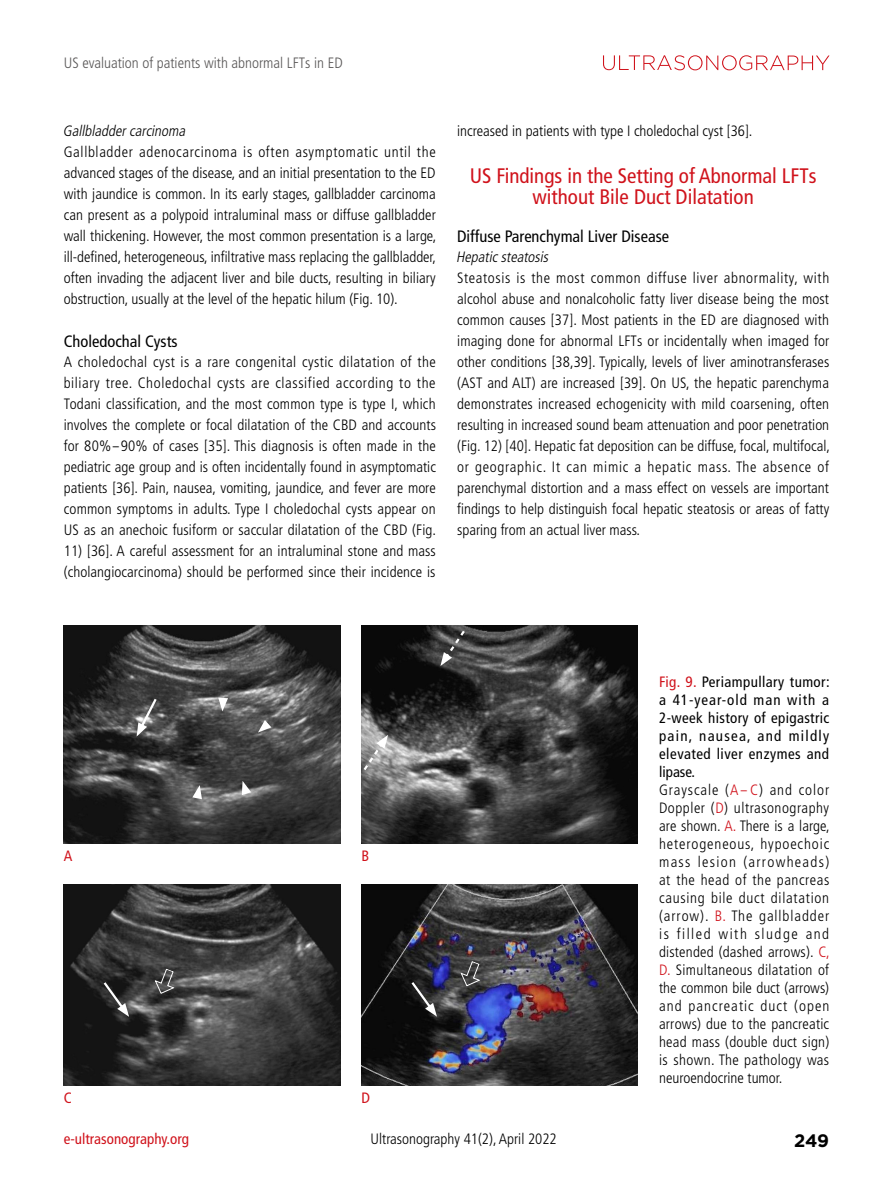
<style>
.page{position:relative;width:893px;height:1191px;background:#fff}
.page>*{position:absolute;margin:0;border:0;box-sizing:border-box;transform-origin:0 0}
.t1{font:condensed 21px/21px "Frutiger LT Std";color:#d0121b;text-align:center}
.t2{font:700 18px "Gotham";color:#000}
.t3{font:condensed 16.5px "Frutiger LT Std";color:#000}
.t4{font:300 condensed 15px/21px "Frutiger LT Std";letter-spacing:.005em;color:#000;text-align:justify}
.t5{font:300 condensed 15px/18px "Frutiger LT Std";letter-spacing:.035em;color:#000}
.t6{font:300 condensed 15px "Frutiger LT Std";color:#595757}
.t7{font:italic 300 condensed 15px "Frutiger LT Std";color:#000}
.t8{font:condensed 15px "Frutiger LT Std";color:#d0121b}
.s1{font-weight:400;color:#d0121b}
.s2{font-weight:400}
.s3{color:#d0121b}
</style>
<div class="page">
<svg style="left:603px;top:55px;width:226px;height:15px"></svg>
<img style="left:64px;top:625px;width:276px;height:218px">
<img style="left:361px;top:625px;width:277px;height:218px">
<svg style="left:137px;top:696px;width:22px;height:40px"></svg>
<img style="left:64px;top:884px;width:276px;height:201px">
<img style="left:361px;top:884px;width:277px;height:201px">
<svg style="left:101px;top:979px;width:28px;height:37px"></svg>
<svg style="left:409px;top:979px;width:28px;height:37px"></svg>
<svg style="left:361px;top:735px;width:27px;height:37px"></svg>
<svg style="left:440px;top:628px;width:27px;height:38px"></svg>
<svg style="left:242px;top:781px;width:9px;height:15px"></svg>
<svg style="left:192px;top:785px;width:10px;height:15px"></svg>
<svg style="left:258px;top:720px;width:13px;height:12px"></svg>
<svg style="left:218px;top:697px;width:10px;height:14px"></svg>
<svg style="left:154px;top:968px;width:22px;height:26px"></svg>
<svg style="left:460px;top:960px;width:21px;height:26px"></svg>
<p class="t6" style="left:64px;top:54px;width:280px">US evaluation of patients with abnormal LFTs in ED</p>
<p class="t7" style="left:63px;top:122px;width:127px">Gallbladdercarcinoma</p>
<p class="t4" style="left:64px;top:141px;width:374px">Gallbladder adenocarcinoma is often asymptomatic until the advanced stages of the disease, and an initial presentation to the ED with jaundice is common. In its early stages, gallbladder carcinoma can present as a polypoid intraluminal mass or diffuse gallbladder wall thickening. However, the most common presentation is a large, ill-defined, heterogeneous, infiltrative mass replacing the gallbladder, often invading the adjacent liver and bile ducts, resulting in biliary obstruction, usually at the level of the hepatic hilum (Fig. 10).</p>
<p class="t3" style="left:64px;top:332px;width:115px">Choledochal Cysts</p>
<p class="t4" style="left:64px;top:351px;width:374px">A choledochal cyst is a rare congenital cystic dilatation of the biliary tree. Choledochal cysts are classified according to the Todani classification, and the most common type is type I, which involves the complete or focal dilatation of the CBD and accounts for 80%-90% of cases [35]. This diagnosis is often made in the pediatric age group and is often incidentally found in asymptomatic patients [36]. Pain, nausea, vomiting, jaundice, and fever are more common symptoms in adults. Type I choledochal cysts appear on US as an anechoic fusiform or saccular dilatation of the CBD (Fig.</p>
<p class="t4" style="left:64px;top:540px;width:374px">11) [36]. A careful assessment for an intraluminal stone and mass (cholangiocarcinoma) should be performed since their incidence is</p>
<p class="t4" style="left:457px;top:120px;width:297px">increased in patients with type I choledochal cyst [36].</p>
<h1 class="t1" style="left:470px;top:165px;width:348px">US Findings in the Setting of Abnormal LFTs without Bile Duct Dilatation</h1>
<p class="t3" style="left:457px;top:227px;width:213px">Diffuse Parenchymal Liver Disease</p>
<p class="t7" style="left:456px;top:248px;width:97px">Hepaticsteatosis</p>
<p class="t4" style="left:457px;top:267px;width:374px">Steatosis is the most common diffuse liver abnormality, with alcohol abuse and nonalcoholic fatty liver disease being the most common causes [37]. Most patients in the ED are diagnosed with imaging done for abnormal LFTs or incidentally when imaged for other conditions [38,39]. Typically, levels of liver aminotransferases (AST and ALT) are increased [39]. On US, the hepatic parenchyma demonstrates increased echogenicity with mild coarsening, often resulting in increased sound beam attenuation and poor penetration (Fig. 12) [40]. Hepatic fat deposition can be diffuse, focal, multifocal, or geographic. It can mimic a hepatic mass. The absence of parenchymal distortion and a mass effect on vessels are important findings to help distinguish focal hepatic steatosis or areas of fatty sparing from an actual liver mass.</p>
<p class="t8" style="left:64px;top:847px;width:10px">A</p>
<p class="t8" style="left:361px;top:847px;width:9px">B</p>
<p class="t8" style="left:64px;top:1089px;width:10px">C</p>
<p class="t8" style="left:361px;top:1089px;width:10px">D</p>
<p class="t5" style="left:659px;top:673px;width:172px"><span class="s1">Fig. 9.</span> <span class="s2">Periampullary tumor: a 41-year-old man with a<br>2-week history of epigastric pain, nausea, and mildly elevated liver enzymes and lipase.<br></span>Grayscale (<span class="s3">A-C</span>) and color<br>Doppler (<span class="s3">D</span>) ultrasonography are shown. <span class="s3">A.</span> There is a large, heterogeneous, hypoechoic mass lesion (arrowheads) at the head of the pancreas causing bile duct dilatation (arrow). <span class="s3">B.</span> The gallbladder is filled with sludge and distended (dashed arrows). <span class="s3">C,<br>D.</span> Simultaneous dilatation of the common bile duct (arrows) and pancreatic duct (open arrows) due to the pancreatic head mass (double duct sign) is shown. The pathology was neuroendocrine tumor.</p>
<p class="t8" style="left:64px;top:1130px;width:127px">e-ultrasonography.org</p>
<p class="t4" style="left:371px;top:1128px;width:188px">Ultrasonography 41(2), April 2022</p>
<p class="t2" style="left:794px;top:1130px;width:37px">249</p>
</div>
